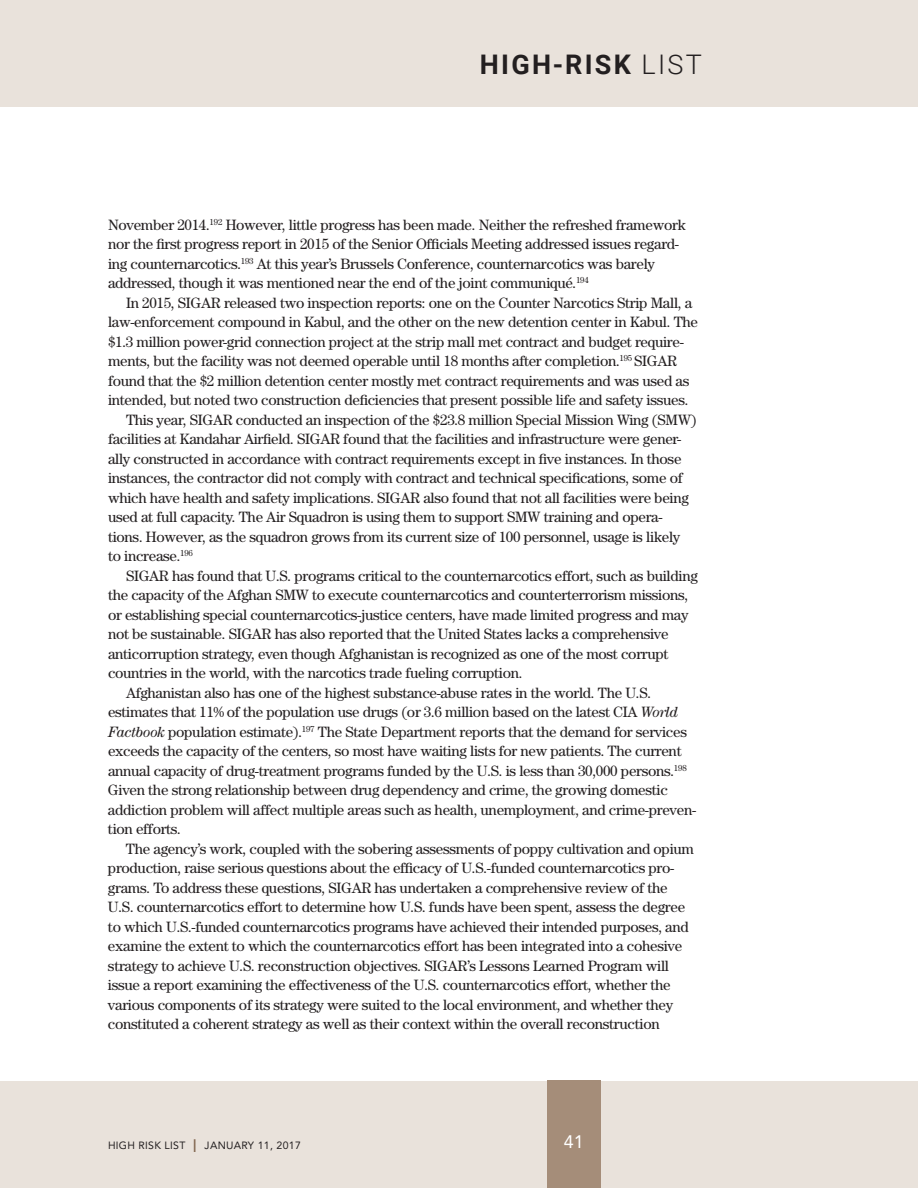
<style>
.page{position:relative;width:918px;height:1188px;background:#fff}
.page>*{position:absolute;margin:0;border:0;box-sizing:border-box;transform-origin:0 0}
.t1{font:700 27px "Roboto";letter-spacing:.085em;color:#231f20}
.t2{font:18px "Avenir LT Std";color:#fff}
.t3{font:15px/19.5px "Century Std";letter-spacing:-.02em;color:#231f20}
.t4{font:10.5px "Avenir LT Std";letter-spacing:.03em;color:#231f20}
.s1{font-weight:300}
.s2{font-style:italic}
.s3{font-size:18px;color:#836750}
</style>
<div class="page">
<div style="left:0;top:0;width:918px;height:107px;background:#e9e2db"></div>
<div style="left:0;top:1081px;width:918px;height:107px;background:#e9e2db"></div>
<div style="left:547px;top:1081px;width:54px;height:107px;background:#a58d79"></div>
<h1 class="t1" style="left:480px;top:46px;width:224px">HIGH-RISK <span class="s1">LIST</span></h1>
<p class="t3" style="left:108px;top:214px;width:579px">November 2014.<sup>192</sup> However, little progress has been made. Neither the refreshed framework nor the first progress report in 2015 of the Senior Officials Meeting addressed issues regard&shy;ing counternarcotics.<sup>193</sup> At this year’s Brussels Conference, counternarcotics was barely addressed, though it was mentioned near the end of the joint communiqué.<sup>194</sup></p>
<p class="t3" style="left:126px;top:292px;width:568px">In 2015, SIGAR released two inspection reports: one on the Counter Narcotics Strip Mall, a</p>
<p class="t3" style="left:108px;top:312px;width:592px">law-enforcement compound in Kabul, and the other on the new detention center in Kabul. The</p>
<p class="t3" style="left:108px;top:331px;width:577px">$1.3 million power-grid connection project at the strip mall met contract and budget require-</p>
<p class="t3" style="left:108px;top:351px;width:571px">ments, but the facility was not deemed operable until 18 months after completion.<sup>195</sup> SIGAR</p>
<p class="t3" style="left:108px;top:370px;width:583px">found that the $2 million detention center mostly met contract requirements and was used as</p>
<p class="t3" style="left:108px;top:390px;width:582px">intended, but noted two construction deficiencies that present possible life and safety issues.</p>
<p class="t3" style="left:126px;top:409px;width:572px">This year, SIGAR conducted an inspection of the $23.8 million Special Mission Wing (SMW)</p>
<p class="t3" style="left:108px;top:429px;width:575px">facilities at Kandahar Airfield. SIGAR found that the facilities and infrastructure were gener-</p>
<p class="t3" style="left:108px;top:448px;width:575px">ally constructed in accordance with contract requirements except in five instances. In those</p>
<p class="t3" style="left:108px;top:468px;width:576px">instances, the contractor did not comply with contract and technical specifications, some of</p>
<p class="t3" style="left:108px;top:487px;width:582px">which have health and safety implications. SIGAR also found that not all facilities were being</p>
<p class="t3" style="left:108px;top:507px;width:556px">used at full capacity. The Air Squadron is using them to support SMW training and opera-</p>
<p class="t3" style="left:108px;top:526px;width:574px">tions. However, as the squadron grows from its current size of 100 personnel, usage is likely</p>
<p class="t3" style="left:108px;top:546px;width:87px">to increase.<sup>196</sup></p>
<p class="t3" style="left:126px;top:565px;width:573px">SIGAR has found that U.S. programs critical to the counternarcotics effort, such as building</p>
<p class="t3" style="left:108px;top:585px;width:582px">the capacity of the Afghan SMW to execute counternarcotics and counterterrorism missions,</p>
<p class="t3" style="left:108px;top:604px;width:582px">or establishing special counternarcotics-justice centers, have made limited progress and may</p>
<p class="t3" style="left:108px;top:624px;width:562px">not be sustainable. SIGAR has also reported that the United States lacks a comprehensive</p>
<p class="t3" style="left:108px;top:643px;width:562px">anticorruption strategy, even though Afghanistan is recognized as one of the most corrupt</p>
<p class="t3" style="left:108px;top:663px;width:416px">countries in the world, with the narcotics trade fueling corruption.</p>
<p class="t3" style="left:126px;top:682px;width:527px">Afghanistan also has one of the highest substance-abuse rates in the world. The U.S.</p>
<p class="t3" style="left:108px;top:702px;width:572px">estimates that 11% of the population use drugs (or 3.6 million based on the latest CIA <span class="s2">World</span></p>
<p class="t3" style="left:108px;top:721px;width:581px"><span class="s2">Factbook</span> population estimate).<sup>197</sup> The State Department reports that the demand for services</p>
<p class="t3" style="left:108px;top:741px;width:575px">exceeds the capacity of the centers, so most have waiting lists for new patients. The current</p>
<p class="t3" style="left:108px;top:760px;width:580px">annual capacity of drug-treatment programs funded by the U.S. is less than 30,000 persons.<sup>198</sup></p>
<p class="t3" style="left:108px;top:780px;width:561px">Given the strong relationship between drug dependency and crime, the growing domestic</p>
<p class="t3" style="left:108px;top:799px;width:590px">addiction problem will affect multiple areas such as health, unemployment, and crime-preven-</p>
<p class="t3" style="left:108px;top:819px;width:75px">tion efforts.</p>
<p class="t3" style="left:126px;top:838px;width:570px">The agency’s work, coupled with the sobering assessments of poppy cultivation and opium</p>
<p class="t3" style="left:108px;top:858px;width:568px">production, raise serious questions about the efficacy of U.S.-funded counternarcotics pro-</p>
<p class="t3" style="left:108px;top:877px;width:561px">grams. To address these questions, SIGAR has undertaken a comprehensive review of the</p>
<p class="t3" style="left:108px;top:897px;width:579px">U.S. counternarcotics effort to determine how U.S. funds have been spent, assess the degree</p>
<p class="t3" style="left:108px;top:916px;width:582px">to which U.S.-funded counternarcotics programs have achieved their intended purposes, and</p>
<p class="t3" style="left:108px;top:936px;width:576px">examine the extent to which the counternarcotics effort has been integrated into a cohesive</p>
<p class="t3" style="left:108px;top:955px;width:563px">strategy to achieve U.S. reconstruction objectives. SIGAR’s Lessons Learned Program will</p>
<p class="t3" style="left:108px;top:975px;width:564px">issue a report examining the effectiveness of the U.S. counternarcotics effort, whether the</p>
<p class="t3" style="left:108px;top:994px;width:567px">various components of its strategy were suited to the local environment, and whether they</p>
<p class="t3" style="left:108px;top:1014px;width:553px">constituted a coherent strategy as well as their context within the overall reconstruction</p>
<p class="t4" style="left:108px;top:1139px;width:194px">HIGH RISK LIST <span class="s3">I</span> JANUARY 11, 2017</p>
<p class="t2" style="left:564px;top:1132px;width:22px">41</p>
</div>
